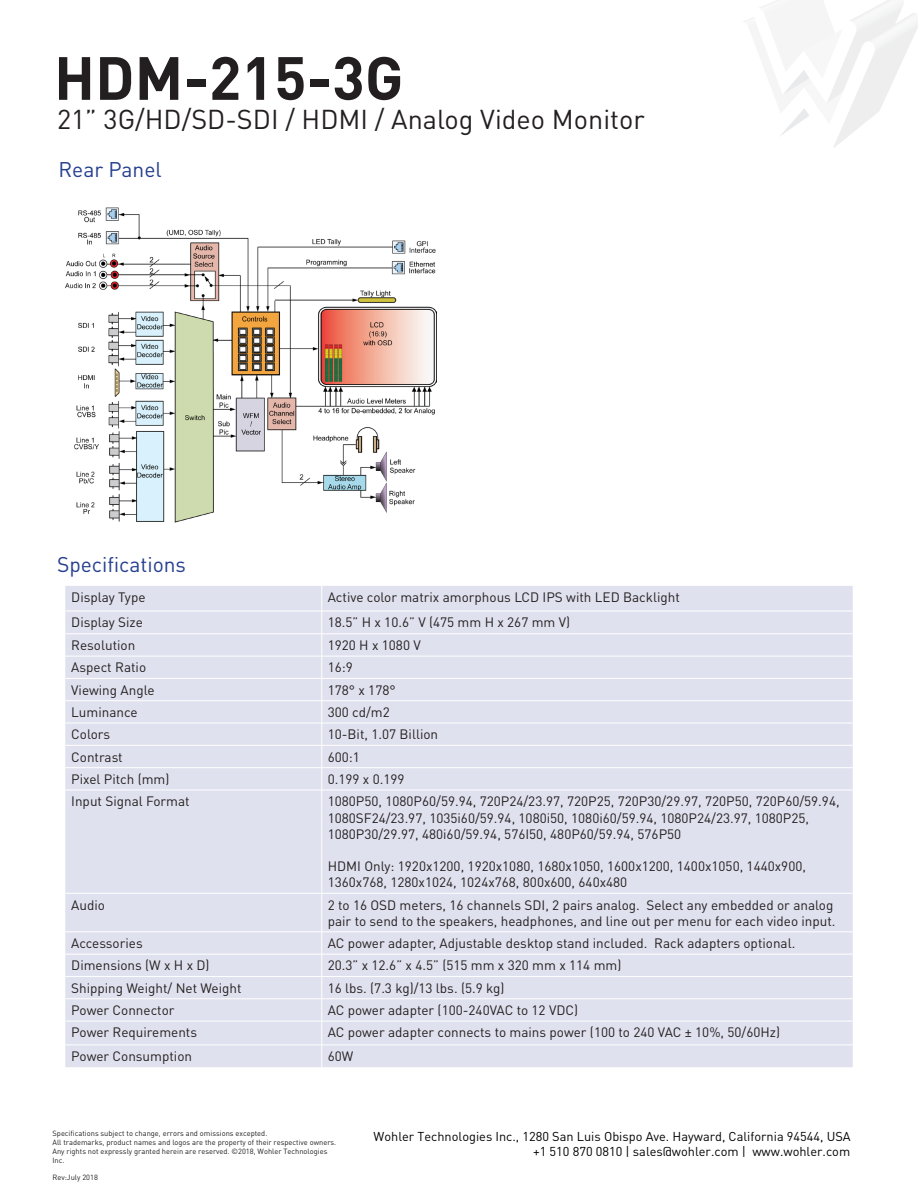
<style>
.page{position:relative;width:918px;height:1188px;background:#fff}
.page>*{position:absolute;margin:0;border:0;box-sizing:border-box;transform-origin:0 0}
.t1{font:700 60px "DIN Pro";color:#231f20}
.t2{font:27px "DIN Pro";color:#231f20}
.t3{font:21px "DIN Pro";color:#253f8e}
.t4{font:13.5px/16.2px "DIN Pro";color:#231f20}
.t5{font:12.75px/14.9px "DIN Pro";color:#000;text-align:right}
.t6{font:7.5px/9px "DIN Pro";color:#231f20}
</style>
<div class="page">
<svg style="left:743px;top:0;width:175px;height:148px"></svg>
<div style="left:65px;top:586px;width:788px;height:481px;background:#e0e1ee"></div>
<hr style="left:65px;top:611px;width:257px;height:1px;background:#fff">
<hr style="left:322px;top:611px;width:531px;height:1px;background:#fff">
<hr style="left:65px;top:634px;width:257px;height:1px;background:#fff">
<hr style="left:322px;top:634px;width:531px;height:1px;background:#fff">
<hr style="left:65px;top:656px;width:257px;height:1px;background:#fff">
<hr style="left:322px;top:656px;width:531px;height:1px;background:#fff">
<hr style="left:65px;top:678px;width:257px;height:1px;background:#fff">
<hr style="left:322px;top:678px;width:531px;height:1px;background:#fff">
<hr style="left:65px;top:700px;width:257px;height:1px;background:#fff">
<hr style="left:322px;top:700px;width:531px;height:1px;background:#fff">
<hr style="left:65px;top:723px;width:257px;height:1px;background:#fff">
<hr style="left:322px;top:723px;width:531px;height:1px;background:#fff">
<hr style="left:65px;top:745px;width:257px;height:1px;background:#fff">
<hr style="left:322px;top:745px;width:531px;height:1px;background:#fff">
<hr style="left:65px;top:767px;width:257px;height:1px;background:#fff">
<hr style="left:322px;top:767px;width:531px;height:1px;background:#fff">
<svg style="left:321px;top:586px;width:1px;height:204px"></svg>
<hr style="left:65px;top:790px;width:257px;height:1px;background:#fff">
<hr style="left:322px;top:790px;width:531px;height:1px;background:#fff">
<hr style="left:321px;top:790px;width:1px;height:103px;background:#fff">
<hr style="left:65px;top:893px;width:257px;height:1px;background:#fff">
<hr style="left:322px;top:893px;width:531px;height:1px;background:#fff">
<hr style="left:321px;top:893px;width:1px;height:39px;background:#fff">
<hr style="left:65px;top:932px;width:257px;height:1px;background:#fff">
<hr style="left:322px;top:932px;width:531px;height:1px;background:#fff">
<hr style="left:65px;top:954px;width:257px;height:1px;background:#fff">
<hr style="left:322px;top:954px;width:531px;height:1px;background:#fff">
<hr style="left:65px;top:976px;width:257px;height:1px;background:#fff">
<hr style="left:322px;top:976px;width:531px;height:1px;background:#fff">
<hr style="left:65px;top:998px;width:257px;height:1px;background:#fff">
<hr style="left:322px;top:998px;width:531px;height:1px;background:#fff">
<hr style="left:65px;top:1021px;width:257px;height:1px;background:#fff">
<hr style="left:322px;top:1021px;width:531px;height:1px;background:#fff">
<hr style="left:65px;top:1045px;width:257px;height:1px;background:#fff">
<hr style="left:322px;top:1045px;width:531px;height:1px;background:#fff">
<svg style="left:321px;top:933px;width:1px;height:134px"></svg>
<img style="left:66px;top:207px;width:371px;height:316px">
<p class="t1" style="left:54px;top:37px;width:350px">HDM-215-3G</p>
<p class="t2" style="left:57px;top:101px;width:589px">21” 3G/HD/SD-SDI / HDMI / Analog Video Monitor</p>
<p class="t3" style="left:58px;top:155px;width:105px">Rear Panel</p>
<p class="t3" style="left:57px;top:550px;width:131px">Specifications</p>
<p class="t4" style="left:71px;top:589px;width:76px">Display Type</p>
<p class="t4" style="left:328px;top:589px;width:354px">Active color matrix amorphous LCD IPS with LED Backlight</p>
<p class="t4" style="left:71px;top:614px;width:73px">Display Size</p>
<p class="t4" style="left:328px;top:614px;width:244px">18.5” H x 10.6” V (475 mm H x 267 mm V)</p>
<p class="t4" style="left:71px;top:637px;width:66px">Resolution</p>
<p class="t4" style="left:328px;top:637px;width:95px">1920 H x 1080 V</p>
<p class="t4" style="left:71px;top:659px;width:76px">Aspect Ratio</p>
<p class="t4" style="left:328px;top:659px;width:27px">16:9</p>
<p class="t4" style="left:71px;top:681px;width:85px">Viewing Angle</p>
<p class="t4" style="left:328px;top:681px;width:69px">178° x 178°</p>
<p class="t4" style="left:71px;top:704px;width:68px">Luminance</p>
<p class="t4" style="left:328px;top:704px;width:64px">300 cd/m2</p>
<p class="t4" style="left:71px;top:726px;width:40px">Colors</p>
<p class="t4" style="left:328px;top:726px;width:112px">10-Bit, 1.07 Billion</p>
<p class="t4" style="left:71px;top:748px;width:53px">Contrast</p>
<p class="t4" style="left:328px;top:748px;width:34px">600:1</p>
<p class="t4" style="left:71px;top:770px;width:100px">Pixel Pitch (mm)</p>
<p class="t4" style="left:328px;top:770px;width:78px">0.199 x 0.199</p>
<p class="t4" style="left:71px;top:793px;width:120px">Input Signal Format</p>
<p class="t4" style="left:328px;top:793px;width:513px">1080P50, 1080P60/59.94, 720P24/23.97, 720P25, 720P30/29.97, 720P50, 720P60/59.94,<br>1080SF24/23.97, 1035i60/59.94, 1080i50, 1080i60/59.94, 1080P24/23.97, 1080P25,<br>1080P30/29.97, 480i60/59.94, 576I50, 480P60/59.94, 576P50</p>
<p class="t4" style="left:328px;top:858px;width:480px">HDMI Only: 1920x1200, 1920x1080, 1680x1050, 1600x1200, 1400x1050, 1440x900,<br>1360x768, 1280x1024, 1024x768, 800x600, 640x480</p>
<p class="t4" style="left:71px;top:896px;width:35px">Audio</p>
<p class="t4" style="left:328px;top:896px;width:509px">2 to 16 OSD meters, 16 channels SDI, 2 pairs analog. Select any embedded or analog pair to send to the speakers, headphones, and line out per menu for each video input.</p>
<p class="t4" style="left:71px;top:935px;width:73px">Accessories</p>
<p class="t4" style="left:328px;top:935px;width:469px">AC power adapter, Adjustable desktop stand included. Rack adapters optional.</p>
<p class="t4" style="left:71px;top:957px;width:140px">Dimensions (W x H x D)</p>
<p class="t4" style="left:328px;top:957px;width:295px">20.3” x 12.6” x 4.5” (515 mm x 320 mm x 114 mm)</p>
<p class="t4" style="left:71px;top:979px;width:172px">Shipping Weight/ Net Weight</p>
<p class="t4" style="left:328px;top:979px;width:178px">16 lbs. (7.3 kg)/13 lbs. (5.9 kg)</p>
<p class="t4" style="left:71px;top:1002px;width:105px">Power Connector</p>
<p class="t4" style="left:328px;top:1002px;width:252px">AC power adapter (100-240VAC to 12 VDC)</p>
<p class="t4" style="left:71px;top:1024px;width:127px">Power Requirements</p>
<p class="t4" style="left:328px;top:1024px;width:454px">AC power adapter connects to mains power (100 to 240 VAC ± 10%, 50/60Hz)</p>
<p class="t4" style="left:71px;top:1048px;width:122px">Power Consumption</p>
<p class="t4" style="left:328px;top:1048px;width:27px">60W</p>
<p class="t6" style="left:53px;top:1128px;width:285px">Specifications subject to change, errors and omissions excepted.<br>All trademarks, product names and logos are the property of their respective owners.<br>Any rights not expressly granted herein are reserved. ©2018, Wohler Technologies Inc.</p>
<p class="t6" style="left:53px;top:1173px;width:47px">Rev:July 2018</p>
<p class="t5" style="left:374px;top:1129px;width:479px">Wohler Technologies Inc., 1280 San Luis Obispo Ave. Hayward, California 94544, USA +1 510 870 0810 | sales@wohler.com | www.wohler.com</p>
</div>
